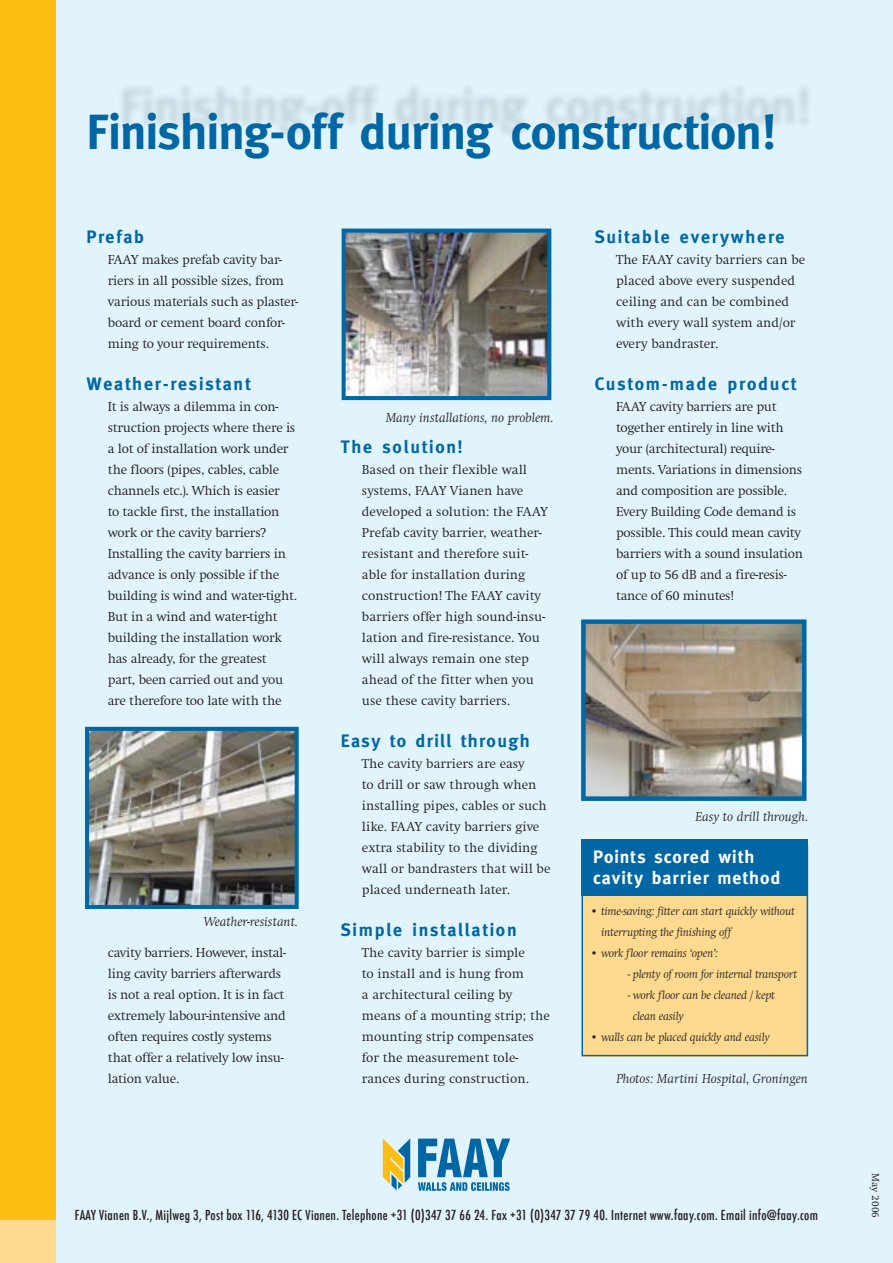
<style>
.page{position:relative;width:893px;height:1263px;background:#e1f4fc}
.page>*{position:absolute;margin:0;border:0;box-sizing:border-box;transform-origin:0 0}
.t1{font:700 49.5px "Meta";letter-spacing:-.015em;color:#0066a4}
.t2{font:700 18px "Meta";letter-spacing:.1em;color:#0066a4}
.t3{font:700 18px/21px "Meta";letter-spacing:.055em;color:#fff}
.t4{font:700 18px "Meta";letter-spacing:.08em;color:#0066a4}
.t5{font:300 13.5px/21px "Swift";letter-spacing:-.015em;color:#231f20}
.t6{font:500 condensed 13.5px "Futura";letter-spacing:.02em;color:#231f20}
.t7{font:italic 300 13.5px "Swift";color:#231f20}
.t8{font:italic 300 12px/21px "Swift";letter-spacing:-.02em;color:#231f20}
.t9{font:300 10.5px "Swift";letter-spacing:.01em;color:#231f20}
</style>
<div class="page">
<div style="left:0;top:0;width:55px;height:1263px;background:#fdbd12"></div>
<div style="left:0;top:1220px;width:55px;height:43px;background:#feda90"></div>
<svg style="left:383px;top:1138px;width:27px;height:52px"></svg>
<svg style="left:418px;top:1138px;width:92px;height:53px"></svg>
<div style="left:582px;top:868px;width:225px;height:188px;background:#feda90"></div>
<div style="left:581px;top:845px;width:227px;height:211px;border:2px solid #0066a4"></div>
<div style="left:581px;top:839px;width:227px;height:57px;background:#0066a4"></div>
<div style="left:116px;top:79px;width:699px;height:61px;background:#231f20;opacity:.16"></div>
<img style="left:586px;top:624px;width:215px;height:172px">
<div style="left:581px;top:619px;width:225px;height:182px;border:4px solid #0066a4"></div>
<img style="left:90px;top:732px;width:204px;height:172px">
<div style="left:85px;top:727px;width:214px;height:182px;border:4px solid #0066a4"></div>
<img style="left:347px;top:234px;width:199px;height:161px">
<div style="left:342px;top:229px;width:209px;height:171px;border:4px solid #0066a4"></div>
<h1 class="t1" style="left:87px;top:103px;width:691px">Finishing-off during construction!</h1>
<h2 class="t2" style="left:87px;top:226px;width:59px">Prefab</h2>
<p class="t5" style="left:108px;top:249px;width:192px">FAAY makes prefab cavity bar&shy;riers in all possible sizes, from various materials such as plaster&shy;board or cement board confor&shy;ming to your requirements.</p>
<h2 class="t2" style="left:87px;top:373px;width:165px">Weather-resistant</h2>
<p class="t5" style="left:108px;top:396px;width:191px">It is always a dilemma in con&shy;struction projects where there is a lot of installation work under the floors (pipes, cables, cable channels etc.). Which is easier<br>to tackle first, the installation work or the cavity barriers?<br>Installing the cavity barriers in advance is only possible if the building is wind and water-tight.<br>But in a wind and water-tight building the installation work has already, for the greatest part, been carried out and you are therefore too late with the</p>
<p class="t7" style="left:204px;top:914px;width:95px">Weather-resistant.</p>
<p class="t5" style="left:108px;top:942px;width:180px">cavity barriers. However, instal&shy;ling cavity barriers afterwards is not a real option. It is in fact extremely labour-intensive and often requires costly systems that offer a relatively low insu&shy;lation value.</p>
<p class="t7" style="left:386px;top:410px;width:169px">Many installations, no problem.</p>
<h2 class="t2" style="left:341px;top:436px;width:123px">The solution!</h2>
<p class="t5" style="left:362px;top:459px;width:188px">Based on their flexible wall systems, FAAY Vianen have developed a solution: the FAAY<br>Prefab cavity barrier, weather&shy;resistant and therefore suit&shy;able for installation during construction! The FAAY cavity barriers offer high sound-insu&shy;lation and fire-resistance. You will always remain one step ahead of the fitter when you use these cavity barriers.</p>
<h2 class="t4" style="left:341px;top:730px;width:191px">Easy to drill through</h2>
<p class="t5" style="left:362px;top:753px;width:190px">The cavity barriers are easy<br>to drill or saw through when installing pipes, cables or such like. FAAY cavity barriers give extra stability to the dividing wall or bandrasters that will be placed underneath later.</p>
<h2 class="t2" style="left:341px;top:919px;width:177px">Simple installation</h2>
<p class="t5" style="left:362px;top:942px;width:190px">The cavity barrier is simple<br>to install and is hung from<br>a architectural ceiling by means of a mounting strip; the mounting strip compensates for the measurement tole&shy;rances during construction.</p>
<h2 class="t2" style="left:595px;top:226px;width:191px">Suitable everywhere</h2>
<p class="t5" style="left:616px;top:249px;width:191px">The FAAY cavity barriers can be placed above every suspended ceiling and can be combined with every wall system and/or every bandraster.</p>
<h2 class="t2" style="left:595px;top:373px;width:203px">Custom-made product</h2>
<p class="t5" style="left:616px;top:396px;width:188px">FAAY cavity barriers are put together entirely in line with your (architectural) require&shy;ments. Variations in dimensions and composition are possible.<br>Every Building Code demand is possible. This could mean cavity barriers with a sound insulation of up to 56 dB and a fire-resis&shy;tance of 60 minutes!</p>
<p class="t7" style="left:696px;top:809px;width:114px">Easy to drill through.</p>
<h2 class="t3" style="left:593px;top:846px;width:189px">Points scored with cavity barrier method</h2>
<p class="t8" style="left:601px;top:901px;width:195px;text-indent:-11px">• time-saving: fitter can start quickly without interrupting the finishing off</p>
<p class="t8" style="left:590px;top:943px;width:129px">• work floor remains ‘open’:</p>
<p class="t8" style="left:628px;top:964px;width:171px">- plenty of room for internal transport</p>
<p class="t8" style="left:633px;top:985px;width:143px;text-indent:-5px">- work floor can be cleaned / kept clean easily</p>
<p class="t8" style="left:590px;top:1027px;width:181px">• walls can be placed quickly and easily</p>
<p class="t7" style="left:616px;top:1071px;width:193px">Photos: Martini Hospital, Groningen</p>
<p class="t6" style="left:75px;top:1206px;width:745px">FAAY Vianen B.V., Mijlweg 3, Post box 116, 4130 EC Vianen. Telephone +31 (0)347 37 66 24. Fax +31 (0)347 37 79 40. Internet www.faay.com. Email info@faay.com</p>
<p class="t9" style="left:881px;top:1173px;width:47px;rotate:90deg">May 2006</p>
</div>
